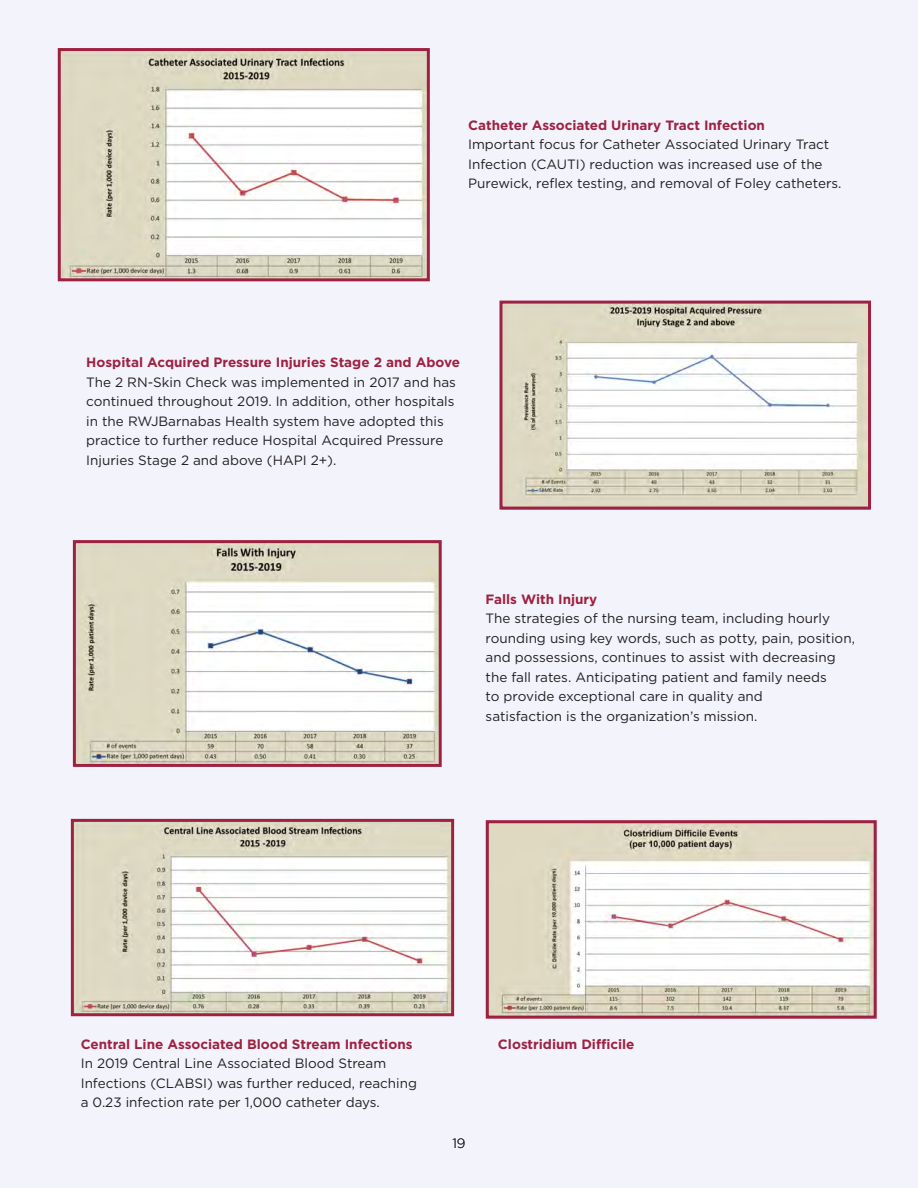
<style>
.page{position:relative;width:918px;height:1188px;background:#f2f3fb}
.page>*{position:absolute;margin:0;border:0;box-sizing:border-box;transform-origin:0 0}
.Header_14{font:13.5px/19.5px "Gotham";color:#231f20}
.Header_14-2{font:700 13.5px "Gotham";color:#9f2141}
.t1{font:300 13.5px "Gotham";color:#231f20}
.s1{font-weight:700;color:#9f2141}
</style>
<div class="page">
<img style="left:62px;top:52px;width:364px;height:225px">
<img style="left:504px;top:305px;width:363px;height:201px">
<img style="left:77px;top:544px;width:361px;height:219px">
<img style="left:75px;top:823px;width:375px;height:189px">
<img style="left:490px;top:824px;width:383px;height:191px">
<div style="left:58px;top:48px;width:372px;height:233px;border:3px solid #9f2141"></div>
<div style="left:500px;top:301px;width:371px;height:209px;border:3px solid #9f2141"></div>
<div style="left:73px;top:540px;width:369px;height:227px;border:3px solid #9f2141"></div>
<div style="left:71px;top:819px;width:383px;height:197px;border:3px solid #9f2141"></div>
<div style="left:486px;top:820px;width:391px;height:199px;border:3px solid #9f2141"></div>
<p class="Header_14" style="left:468px;top:115px;width:375px"><span class="s1">Catheter Associated Urinary Tract Infection<br></span>Important focus for Catheter Associated Urinary Tract Infection (CAUTI) reduction was increased use of the Purewick, reflex testing, and removal of Foley catheters.</p>
<p class="Header_14" style="left:86px;top:353px;width:375px"><span class="s1">Hospital Acquired Pressure Injuries Stage 2 and Above </span>The 2 RN-Skin Check was implemented in 2017 and has continued throughout 2019. In addition, other hospitals in the RWJBarnabas Health system have adopted this practice to further reduce Hospital Acquired Pressure Injuries Stage 2 and above (HAPI 2+).</p>
<p class="Header_14" style="left:486px;top:589px;width:371px"><span class="s1">Falls With Injury<br></span>The strategies of the nursing team, including hourly rounding using key words, such as potty, pain, position, and possessions, continues to assist with decreasing the fall rates. Anticipating patient and family needs<br>to provide exceptional care in quality and<br>satisfaction is the organization’s mission.</p>
<p class="Header_14" style="left:81px;top:1034px;width:338px"><span class="s1">Central Line Associated Blood Stream Infections </span>In 2019 Central Line Associated Blood Stream Infections (CLABSI) was further reduced, reaching a 0.23 infection rate per 1,000 catheter days.</p>
<p class="Header_14-2" style="left:498px;top:1035px;width:138px">Clostridium Difficile</p>
<p class="t1" style="left:452px;top:1135px;width:15px">19</p>
</div>
